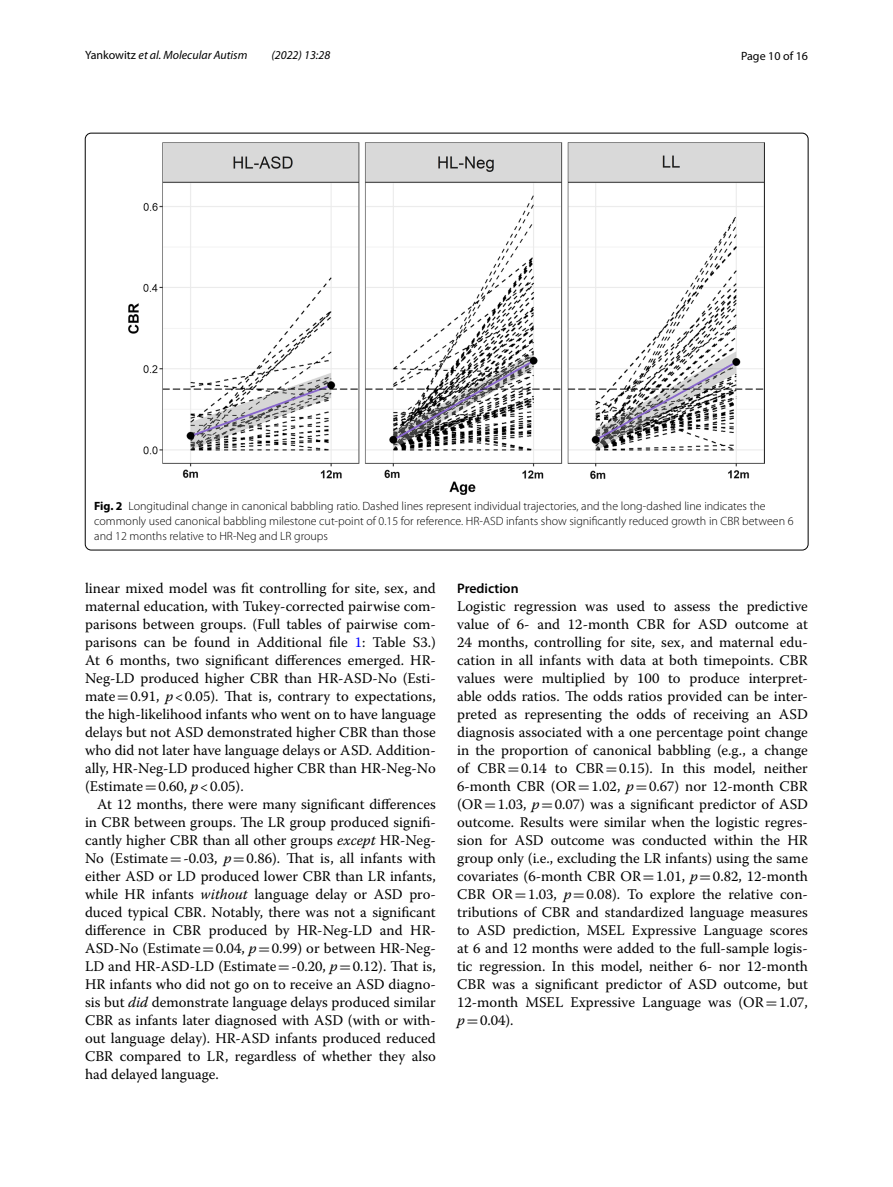
<style>
.page{position:relative;width:893px;height:1187px;background:#fff}
.page>*{position:absolute;margin:0;border:0;box-sizing:border-box;transform-origin:0 0}
.t1{font:14.7px/18px "Warnock Pro";color:#000;text-align:justify}
.t2{font:600 13.8px "Myriad Pro";color:#000}
.t3{font:300 12px/15px "Myriad Pro";color:#000}
.t4{font:italic 12px "Myriad Pro";color:#000}
.t5{font:12px "Myriad Pro";color:#000}
.s1{font-style:normal}
.s2{font-weight:700}
.s3{color:#00f}
.s4{font-family:"MTSY"}
.s5{font-style:italic}
</style>
<div class="page">
<img style="left:129px;top:142px;width:635px;height:352px">
<p class="t4" style="left:85px;top:48px;width:164px"><span class="s1">Yankowitz</span> et al. Molecular Autism</p>
<p class="t4" style="left:271px;top:48px;width:60px">(2022) 13:28</p>
<p class="t5" style="left:741px;top:48px;width:68px">Page 10 of 16</p>
<p class="t3" style="left:94px;top:498px;width:701px"><span class="s2">Fig. 2</span> Longitudinal change in canonical babbling ratio. Dashed lines represent individual trajectories, and the long-dashed line indicates the commonly used canonical babbling milestone cut-point of 0.15 for reference. HR-ASD infants show significantly reduced growth in CBR between 6 and 12 months relative to HR-Neg and LR groups</p>
<p class="t1" style="left:85px;top:579px;width:352px">linear mixed model was fit controlling for site, sex, and maternal education, with Tukey-corrected pairwise com&shy;parisons between groups. (Full tables of pairwise com&shy;parisons can be found in Additional file <span class="s3">1</span>: Table S3.)<br>At 6 months, two significant differences emerged. HR-Neg-LD produced higher CBR than HR-ASD-No (Esti&shy;mate<span class="s4">=</span>0.91, <span class="s5">p</span>&lt;0.05). That is, contrary to expectations, the high-likelihood infants who went on to have language delays but not ASD demonstrated higher CBR than those who did not later have language delays or ASD. Addition&shy;ally, HR-Neg-LD produced higher CBR than HR-Neg-No (Estimate<span class="s4">=</span>0.60, <span class="s5">p</span>&lt;0.05).</p>
<p class="t1" style="left:85px;top:795px;width:352px;text-indent:12px">At 12 months, there were many significant differences in CBR between groups. The LR group produced signifi&shy;cantly higher CBR than all other groups <span class="s5">except</span> HR-Neg-No (Estimate<span class="s4">=</span>-0.03, <span class="s5">p</span><span class="s4">=</span>0.86). That is, all infants with either ASD or LD produced lower CBR than LR infants, while HR infants <span class="s5">without</span> language delay or ASD pro&shy;duced typical CBR. Notably, there was not a significant difference in CBR produced by HR-Neg-LD and HR-ASD-No (Estimate<span class="s4">=</span>0.04, <span class="s5">p</span><span class="s4">=</span>0.99) or between HR-Neg-LD and HR-ASD-LD (Estimate<span class="s4">=</span>-0.20, <span class="s5">p</span><span class="s4">=</span>0.12). That is, HR infants who did not go on to receive an ASD diagno&shy;sis but <span class="s5">did</span> demonstrate language delays produced similar CBR as infants later diagnosed with ASD (with or with&shy;out language delay). HR-ASD infants produced reduced CBR compared to LR, regardless of whether they also had delayed language.</p>
<p class="t2" style="left:457px;top:579px;width:63px">Prediction</p>
<p class="t1" style="left:457px;top:596px;width:352px">Logistic regression was used to assess the predictive value of 6- and 12-month CBR for ASD outcome at 24 months, controlling for site, sex, and maternal edu&shy;cation in all infants with data at both timepoints. CBR values were multiplied by 100 to produce interpret&shy;able odds ratios. The odds ratios provided can be inter&shy;preted as representing the odds of receiving an ASD diagnosis associated with a one percentage point change in the proportion of canonical babbling (e.g., a change of CBR<span class="s4">=</span>0.14 to CBR<span class="s4">=</span>0.15). In this model, neither 6-month CBR (OR<span class="s4">=</span>1.02, <span class="s5">p</span><span class="s4">=</span>0.67) nor 12-month CBR (OR<span class="s4">=</span>1.03, <span class="s5">p</span><span class="s4">=</span>0.07) was a significant predictor of ASD outcome. Results were similar when the logistic regres&shy;sion for ASD outcome was conducted within the HR group only (i.e., excluding the LR infants) using the same covariates (6-month CBR OR<span class="s4">=</span>1.01, <span class="s5">p</span><span class="s4">=</span>0.82, 12-month CBR OR<span class="s4">=</span>1.03, <span class="s5">p</span><span class="s4">=</span>0.08). To explore the relative con&shy;tributions of CBR and standardized language measures to ASD prediction, MSEL Expressive Language scores at 6 and 12 months were added to the full-sample logis&shy;tic regression. In this model, neither 6- nor 12-month CBR was a significant predictor of ASD outcome, but 12-month MSEL Expressive Language was (OR<span class="s4">=</span>1.07, <span class="s5">p</span><span class="s4">=</span>0.04).</p>
</div>
